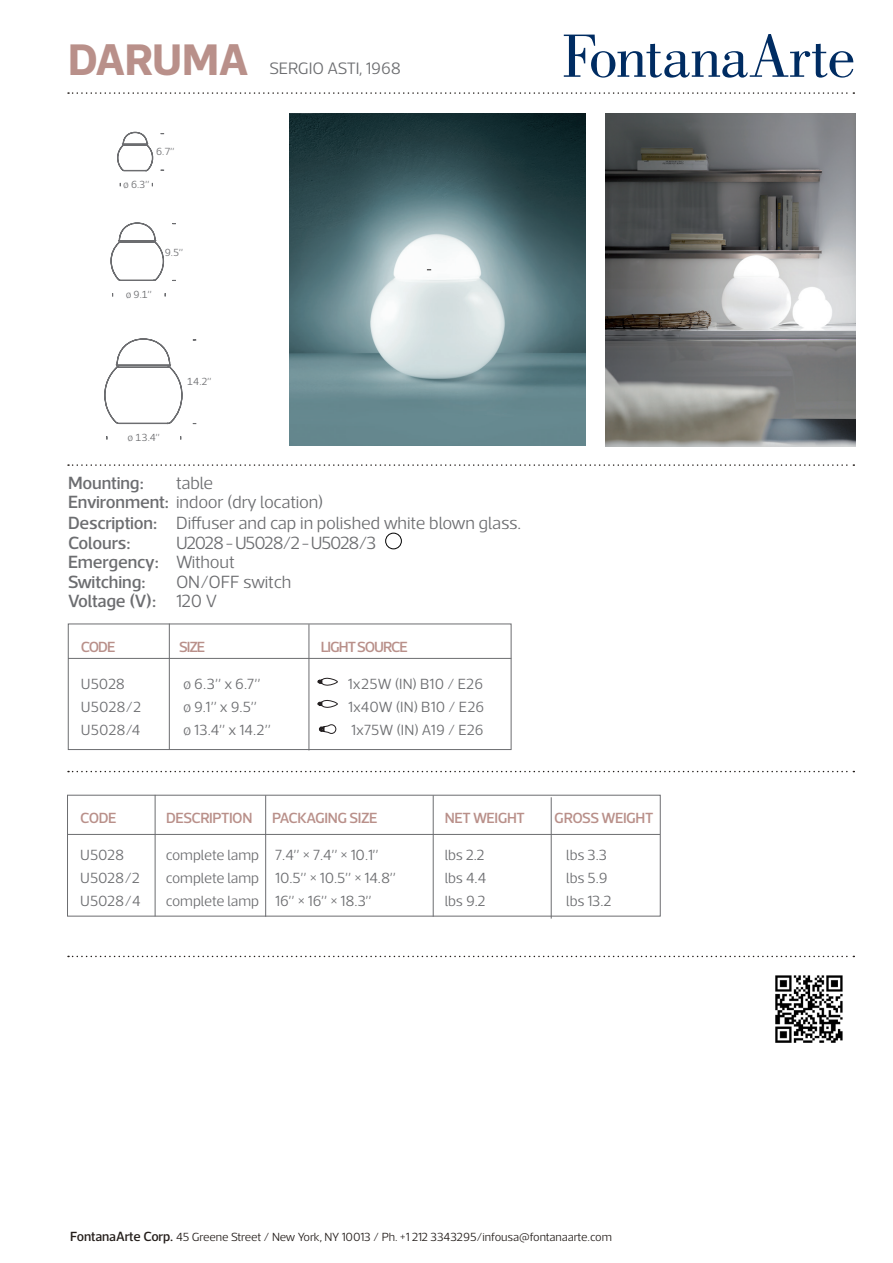
<style>
.page{position:relative;width:893px;height:1263px;background:#fff}
.page>*{position:absolute;margin:0;border:0;box-sizing:border-box;transform-origin:0 0}
.t1{font:700 45px "Acto";letter-spacing:-.01em;color:#b9908a}
.t2{font:300 18px "Acto";letter-spacing:-.01em;color:#6c6d70}
.t3{font:500 18px "Acto";letter-spacing:-.01em;color:#6c6d70}
.t4{font:300 18px "Acto";letter-spacing:-.065em;color:#6c6d70}
.t5{font:300 16.8px "Acto";letter-spacing:-.01em;color:#6c6d70}
.t6{font:300 15px "Acto";letter-spacing:-.005em;color:#6c6d70}
.t7{font:500 15px "Acto";letter-spacing:-.03em;color:#b9908a}
.t8{font:300 15px "Acto";letter-spacing:.015em;color:#6c6d70}
.t9{font:500 15px "Acto";letter-spacing:-.07em;color:#b9908a}
.t10{font:300 12px "Acto";letter-spacing:-.01em;color:#241e1b}
.t11{font:300 10.5px "Acto";color:#6c6d70}
.s1{font-weight:500}
.s2{font-weight:300}
.s3{font-weight:500;font-size:13.5px}
</style>
<div class="page">
<svg style="left:564px;top:34px;width:289px;height:44px"></svg>
<svg style="left:68px;top:92px;width:786px;height:2px"></svg>
<svg style="left:68px;top:464px;width:786px;height:2px"></svg>
<img style="left:290px;top:113px;width:296px;height:333px">
<div style="left:386px;top:533px;width:15px;height:16px;border:1px solid #000;border-radius:50%"></div>
<svg style="left:68px;top:771px;width:786px;height:1px"></svg>
<div style="left:68px;top:624px;width:443px;height:126px;border:1px solid #6c6d70"></div>
<hr style="left:169px;top:624px;width:1px;height:126px;background:#6c6d70">
<hr style="left:309px;top:624px;width:1px;height:126px;background:#6c6d70">
<hr style="left:68px;top:658px;width:443px;height:1px;background:#6c6d70">
<img style="left:606px;top:113px;width:249px;height:333px">
<div style="left:67px;top:795px;width:593px;height:121px;border:1px solid #6c6d70"></div>
<hr style="left:155px;top:795px;width:1px;height:121px;background:#6c6d70">
<hr style="left:265px;top:795px;width:1px;height:122px;background:#6c6d70">
<hr style="left:433px;top:795px;width:1px;height:122px;background:#6c6d70">
<hr style="left:551px;top:797px;width:1px;height:121px;background:#6c6d70">
<hr style="left:67px;top:834px;width:593px;height:1px;background:#6c6d70">
<img style="left:775px;top:975px;width:68px;height:68px">
<svg style="left:319px;top:724px;width:17px;height:10px"></svg>
<svg style="left:318px;top:677px;width:20px;height:9px"></svg>
<svg style="left:318px;top:700px;width:20px;height:8px"></svg>
<svg style="left:117px;top:132px;width:36px;height:39px"></svg>
<svg style="left:111px;top:223px;width:53px;height:58px"></svg>
<svg style="left:104px;top:338px;width:78px;height:86px"></svg>
<svg style="left:68px;top:956px;width:786px;height:1px"></svg>
<p class="t1" style="left:68px;top:33px;width:182px">DARUMA</p>
<p class="t5" style="left:269px;top:59px;width:133px">SERGIO ASTI, 1968</p>
<p class="t11" style="left:156px;top:146px;width:20px">6.7”</p>
<p class="t11" style="left:123px;top:179px;width:28px">ø 6.3”</p>
<p class="t11" style="left:165px;top:246px;width:20px">9.5”</p>
<p class="t11" style="left:126px;top:289px;width:28px">ø 9.1”</p>
<p class="t11" style="left:128px;top:432px;width:34px">ø 13.4”</p>
<p class="t11" style="left:187px;top:376px;width:26px">14.2”</p>
<p class="t3" style="left:68px;top:472px;width:77px">Mounting:</p>
<p class="t2" style="left:176px;top:473px;width:39px">table</p>
<p class="t2" style="left:68px;top:492px;width:257px"><span class="s1">Environment:</span> indoor (dry location)</p>
<p class="t2" style="left:68px;top:513px;width:455px"><span class="s1">Description:</span> Diffuser and cap in polished white blown glass.</p>
<p class="t3" style="left:68px;top:532px;width:64px">Colours:</p>
<p class="t4" style="left:176px;top:533px;width:202px">U2028 - U5028/2 - U5028/3</p>
<p class="t3" style="left:68px;top:552px;width:168px">Emergency: <span class="s2">Without</span></p>
<p class="t3" style="left:68px;top:571px;width:79px">Switching:</p>
<p class="t2" style="left:176px;top:572px;width:117px">ON/OFF switch</p>
<p class="t3" style="left:68px;top:591px;width:151px">Voltage (V): <span class="s2">120 V</span></p>
<p class="t7" style="left:81px;top:638px;width:36px">CODE</p>
<p class="t7" style="left:179px;top:638px;width:28px">SIZE</p>
<p class="t9" style="left:321px;top:638px;width:89px">LIGHT SOURCE</p>
<p class="t6" style="left:81px;top:675px;width:46px">U5028</p>
<p class="t6" style="left:183px;top:675px;width:79px">ø 6.3” x 6.7”</p>
<p class="t6" style="left:348px;top:675px;width:137px">1x25W (IN) B10 / E26</p>
<p class="t6" style="left:81px;top:698px;width:62px">U5028/2</p>
<p class="t6" style="left:183px;top:698px;width:76px">ø 9.1” x 9.5”</p>
<p class="t8" style="left:348px;top:698px;width:138px">1x40W (IN) B10 / E26</p>
<p class="t6" style="left:81px;top:721px;width:61px">U5028/4</p>
<p class="t6" style="left:183px;top:721px;width:89px">ø 13.4” x 14.2”</p>
<p class="t6" style="left:351px;top:721px;width:134px">1x75W (IN) A19 / E26</p>
<p class="t7" style="left:80px;top:809px;width:38px">CODE</p>
<p class="t7" style="left:166px;top:809px;width:88px">DESCRIPTION</p>
<p class="t7" style="left:272px;top:809px;width:107px">PACKAGING SIZE</p>
<p class="t7" style="left:445px;top:809px;width:82px">NET WEIGHT</p>
<p class="t7" style="left:554px;top:809px;width:101px">GROSS WEIGHT</p>
<p class="t6" style="left:80px;top:847px;width:46px">U5028</p>
<p class="t6" style="left:166px;top:847px;width:215px">complete lamp 7.4” × 7.4” × 10.1”</p>
<p class="t6" style="left:445px;top:847px;width:41px">lbs 2.2</p>
<p class="t6" style="left:566px;top:847px;width:42px">lbs 3.3</p>
<p class="t6" style="left:80px;top:870px;width:61px">U5028/2</p>
<p class="t6" style="left:166px;top:870px;width:232px">complete lamp 10.5” × 10.5” × 14.8”</p>
<p class="t6" style="left:445px;top:870px;width:43px">lbs 4.4</p>
<p class="t6" style="left:566px;top:870px;width:43px">lbs 5.9</p>
<p class="t6" style="left:80px;top:893px;width:62px">U5028/4</p>
<p class="t6" style="left:166px;top:893px;width:208px">complete lamp 16” × 16” × 18.3”</p>
<p class="t6" style="left:445px;top:893px;width:42px">lbs 9.2</p>
<p class="t6" style="left:566px;top:893px;width:47px">lbs 13.2</p>
<p class="t10" style="left:70px;top:1230px;width:543px"><span class="s3">FontanaArte Corp.</span> 45 Greene Street / New York, NY 10013 / Ph. +1 212 3343295/infousa@fontanaarte.com</p>
</div>
